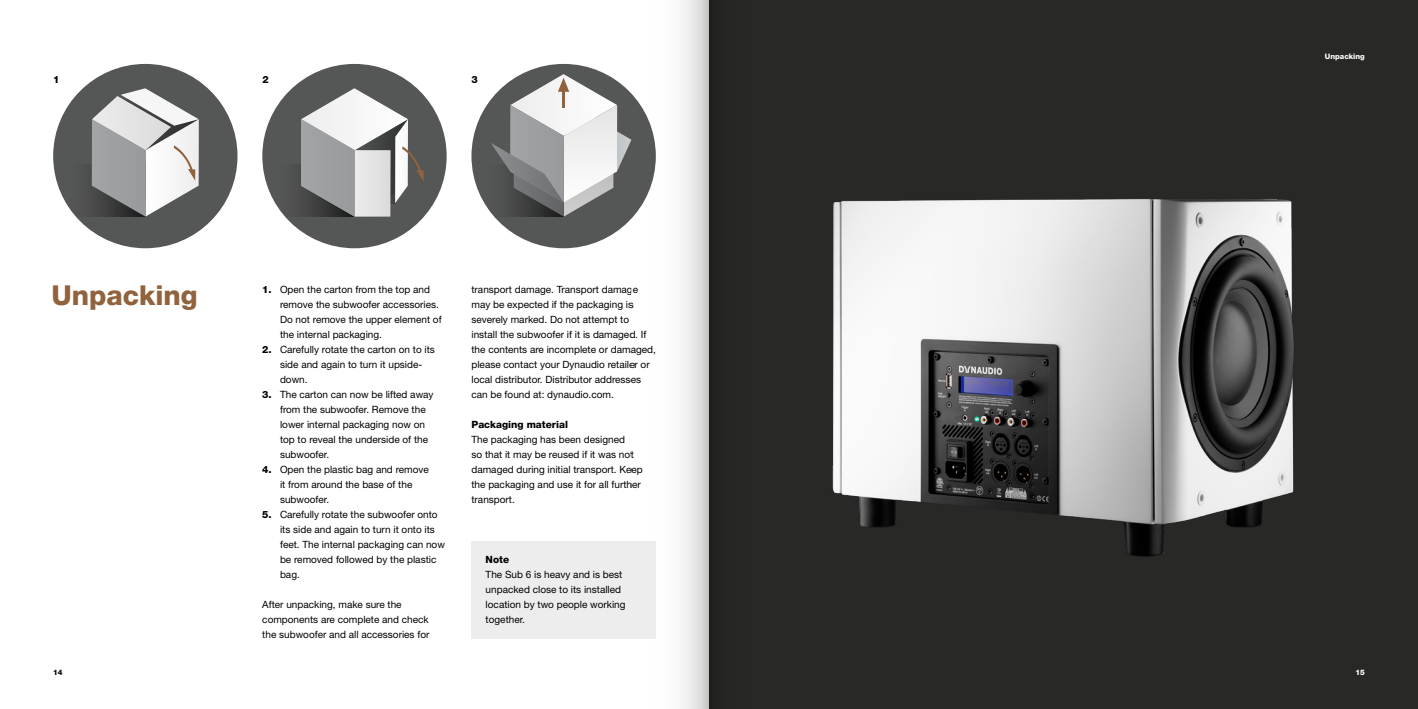
<style>
.page{position:relative;width:1418px;height:709px;background:#fff}
.page>*{position:absolute;margin:0;border:0;box-sizing:border-box;transform-origin:0 0}
.t1{font:800 27.5px "Helvetica Neue LT Std";color:#90633d}
.t2{font:10px/15px "Helvetica Neue LT Std";color:#000}
.t3{font:800 10px "Helvetica Neue LT Std";color:#000}
.t4{font:800 7.5px "Helvetica Neue LT Std";color:#fff}
.t5{font:800 7.5px "Helvetica Neue LT Std";color:#000}
.s1{font-weight:800}
</style>
<div class="page">
<div style="left:709px;top:0;width:708px;height:709px;background:#282827"></div>
<div style="left:53px;top:64px;width:184px;height:184px;background:#555656;border-radius:50%"></div>
<div style="left:69px;top:164px;width:76px;height:53px;background:#515252"></div>
<div style="left:471px;top:64px;width:185px;height:184px;background:#555656;border-radius:50%"></div>
<div style="left:262px;top:64px;width:184px;height:184px;background:#555656;border-radius:50%"></div>
<div style="left:278px;top:164px;width:76px;height:53px;background:#515151"></div>
<svg style="left:301px;top:88px;width:123px;height:129px"></svg>
<svg style="left:92px;top:88px;width:107px;height:129px"></svg>
<svg style="left:491px;top:74px;width:140px;height:143px"></svg>
<div style="left:471px;top:541px;width:185px;height:97px;background:#ededed"></div>
<img style="left:832px;top:199px;width:462px;height:358px">
<svg style="left:631px;top:0;width:78px;height:709px"></svg>
<p class="t3" style="left:53px;top:74px;width:8px">1</p>
<p class="t3" style="left:262px;top:74px;width:8px">2</p>
<p class="t3" style="left:471px;top:74px;width:8px">3</p>
<h1 class="t1" style="left:51px;top:279px;width:148px">Unpacking</h1>
<p class="t2" style="left:280px;top:282px;width:163px;text-indent:-18px"><span class="s1">1.</span> Open the carton from the top and remove the subwoofer accessories.<br>Do not remove the upper element of the internal packaging.</p>
<p class="t2" style="left:280px;top:342px;width:156px;text-indent:-18px"><span class="s1">2.</span> Carefully rotate the carton on to its side and again to turn it upside&shy;down.</p>
<p class="t2" style="left:280px;top:387px;width:155px;text-indent:-18px"><span class="s1">3.</span> The carton can now be lifted away from the subwoofer. Remove the lower internal packaging now on top to reveal the underside of the subwoofer.</p>
<p class="t2" style="left:280px;top:462px;width:150px;text-indent:-18px"><span class="s1">4.</span> Open the plastic bag and remove it from around the base of the subwoofer.</p>
<p class="t2" style="left:280px;top:507px;width:166px;text-indent:-18px"><span class="s1">5.</span> Carefully rotate the subwoofer onto its side and again to turn it onto its feet. The internal packaging can now be removed followed by the plastic bag.</p>
<p class="t2" style="left:262px;top:597px;width:169px">After unpacking, make sure the components are complete and check the subwoofer and all accessories for</p>
<p class="t2" style="left:471px;top:282px;width:186px">transport damage. Transport damage may be expected if the packaging is severely marked. Do not attempt to install the subwoofer if it is damaged. If the contents are incomplete or damaged, please contact your Dynaudio retailer or local distributor. Distributor addresses can be found at: dynaudio.com.</p>
<p class="t3" style="left:471px;top:419px;width:98px">Packaging material</p>
<p class="t2" style="left:471px;top:432px;width:173px">The packaging has been designed<br>so that it may be reused if it was not damaged during initial transport. Keep the packaging and use it for all further transport.</p>
<p class="t3" style="left:485px;top:554px;width:25px">Note</p>
<p class="t2" style="left:485px;top:567px;width:141px">The Sub 6 is heavy and is best unpacked close to its installed location by two people working together.</p>
<p class="t4" style="left:1324px;top:51px;width:41px">Unpacking</p>
<p class="t5" style="left:53px;top:667px;width:11px">14</p>
<p class="t4" style="left:1355px;top:667px;width:11px">15</p>
</div>
